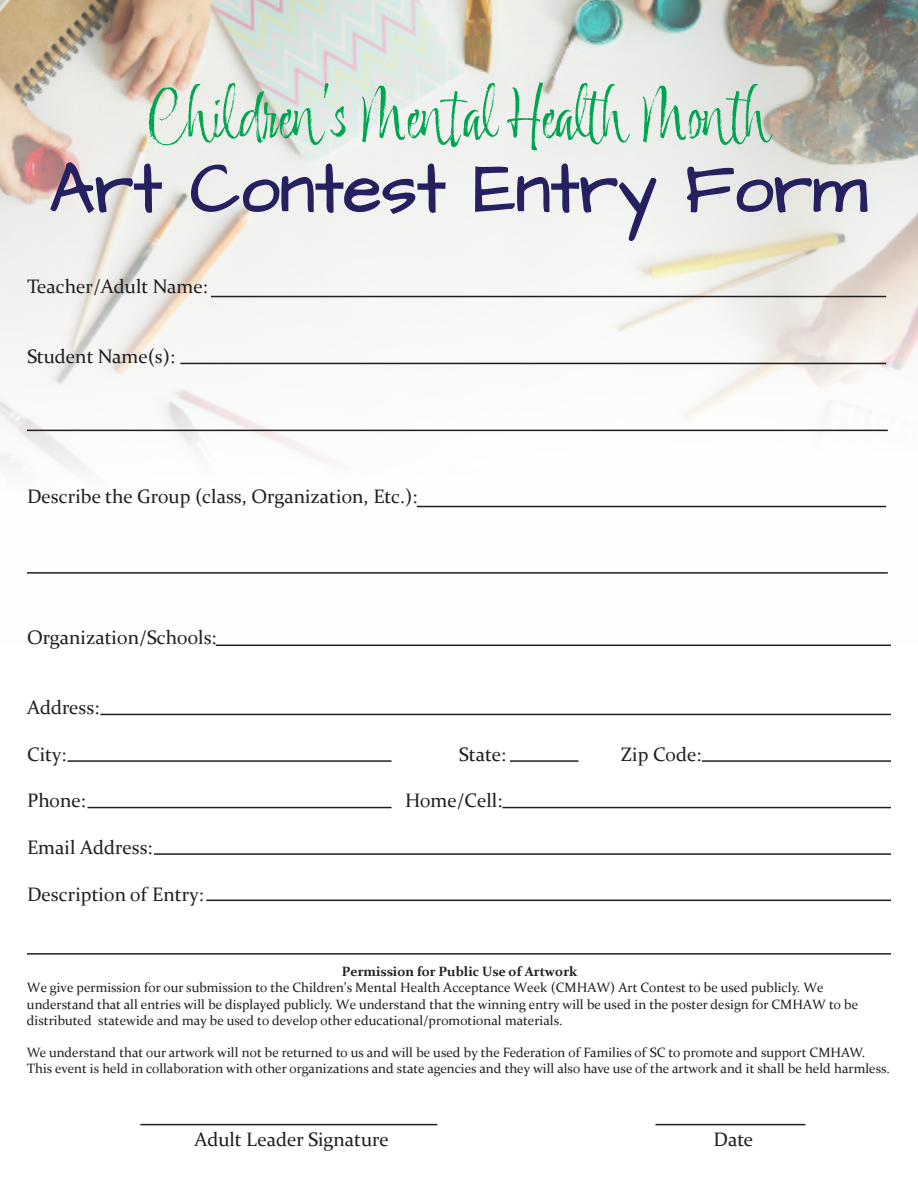
<style>
.page{position:relative;width:918px;height:1188px;background:#fff}
.page>*{position:absolute;margin:0;border:0;box-sizing:border-box;transform-origin:0 0}
.t1{font:60px "Adore You";color:#00a550}
.t2{font:19.5px "Constantia";color:#231f20}
.t3{font:13.5px/16.2px "Constantia";color:#231f20}
.s1{font-weight:700}
</style>
<div class="page">
<img style="left:0;top:0;width:918px;height:645px">
<svg style="left:50px;top:96px;width:818px;height:146px"></svg>
<hr style="left:211px;top:296px;width:675px;height:1px;background:#231f20">
<hr style="left:180px;top:363px;width:706px;height:1px;background:#231f20">
<hr style="left:140px;top:1124px;width:297px;height:1px;background:#231f20">
<hr style="left:656px;top:1124px;width:149px;height:1px;background:#231f20">
<hr style="left:27px;top:430px;width:861px;height:1px;background:#231f20">
<hr style="left:417px;top:506px;width:469px;height:1px;background:#231f20">
<hr style="left:27px;top:572px;width:861px;height:2px;background:#231f20">
<hr style="left:216px;top:645px;width:675px;height:1px;background:#231f20">
<hr style="left:100px;top:714px;width:791px;height:1px;background:#231f20">
<hr style="left:68px;top:760px;width:324px;height:2px;background:#231f20">
<hr style="left:510px;top:760px;width:68px;height:2px;background:#231f20">
<hr style="left:702px;top:760px;width:189px;height:2px;background:#231f20">
<hr style="left:87px;top:807px;width:304px;height:1px;background:#231f20">
<hr style="left:502px;top:807px;width:389px;height:1px;background:#231f20">
<hr style="left:154px;top:853px;width:737px;height:2px;background:#231f20">
<hr style="left:206px;top:900px;width:685px;height:1px;background:#231f20">
<hr style="left:27px;top:953px;width:864px;height:2px;background:#231f20">
<p class="t1" style="left:147px;top:80px;width:633px">Children’s Mental Health Month</p>
<p class="t2" style="left:27px;top:273px;width:182px">Teacher/Adult Name:</p>
<p class="t2" style="left:27px;top:343px;width:150px">Student Name(s):</p>
<p class="t2" style="left:27px;top:483px;width:392px">Describe the Group (class, Organization, Etc.):</p>
<p class="t2" style="left:27px;top:624px;width:191px">Organization/Schools:</p>
<p class="t2" style="left:27px;top:694px;width:74px">Address:</p>
<p class="t2" style="left:27px;top:741px;width:41px">City:</p>
<p class="t2" style="left:459px;top:741px;width:49px">State:</p>
<p class="t2" style="left:621px;top:741px;width:82px">Zip Code:</p>
<p class="t2" style="left:27px;top:788px;width:60px">Phone:</p>
<p class="t2" style="left:405px;top:788px;width:99px">Home/Cell:</p>
<p class="t2" style="left:27px;top:834px;width:127px">Email Address:</p>
<p class="t2" style="left:27px;top:881px;width:178px">Description of Entry:</p>
<p class="t3" style="left:27px;top:963px;width:833px;text-indent:315px"><span class="s1">Permission for Public Use of Artwork<br></span>We give permission for our submission to the Children’s Mental Health Acceptance Week (CMHAW) Art Contest to be used publicly. We understand that all entries will be displayed publicly. We understand that the winning entry will be used in the poster design for CMHAW to be distributed statewide and may be used to develop other educational/promotional materials.</p>
<p class="t3" style="left:27px;top:1044px;width:864px">We understand that our artwork will not be returned to us and will be used by the Federation of Families of SC to promote and support CMHAW.<br>This event is held in collaboration with other organizations and state agencies and they will also have use of the artwork and it shall be held harmless.</p>
<p class="t2" style="left:194px;top:1126px;width:196px">Adult Leader Signature</p>
<p class="t2" style="left:714px;top:1126px;width:41px">Date</p>
</div>
